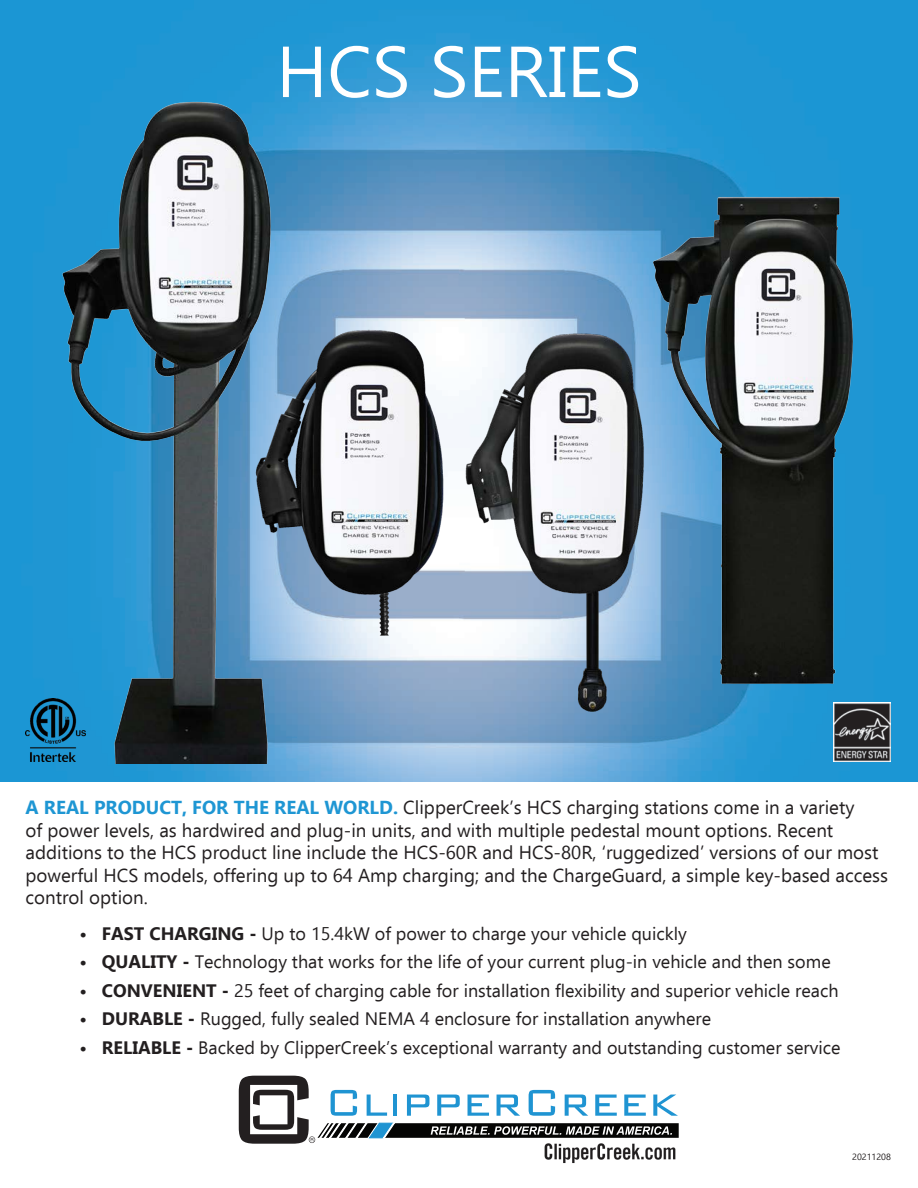
<style>
.page{position:relative;width:918px;height:1188px;background:#fff}
.page>*{position:absolute;margin:0;border:0;box-sizing:border-box;transform-origin:0 0}
.t1{font:72px "Ebrima";color:#fff}
.t2{font:18.75px/22.5px "Ebrima";color:#231f20}
.t3{font:18px "Ebrima";color:#231f20}
.t4{font:9px "Ebrima";color:#231f20}
.s1{font-weight:700;color:#1e96d3}
.s2{font-weight:700}
</style>
<div class="page">
<img style="left:0;top:0;width:918px;height:782px">
<img style="left:643px;top:182px;width:233px;height:534px">
<img style="left:54px;top:53px;width:256px;height:710px">
<img style="left:460px;top:325px;width:204px;height:392px">
<img style="left:255px;top:326px;width:193px;height:319px">
<img style="left:26px;top:698px;width:60px;height:64px">
<svg style="left:239px;top:1076px;width:440px;height:68px"></svg>
<img style="left:542px;top:1139px;width:137px;height:25px">
<img style="left:834px;top:703px;width:57px;height:58px">
<p class="t1" style="left:276px;top:18px;width:367px">HCS SERIES</p>
<p class="t2" style="left:26px;top:796px;width:864px"><span class="s1">A REAL PRODUCT, FOR THE REAL WORLD.</span> ClipperCreek’s HCS charging stations come in a variety<br>of power levels, as hardwired and plug-in units, and with multiple pedestal mount options. Recent additions to the HCS product line include the HCS-60R and HCS-80R, ‘ruggedized’ versions of our most powerful HCS models, offering up to 64 Amp charging; and the ChargeGuard, a simple key-based access control option.</p>
<p class="t3" style="left:79px;top:920px;width:609px"><span class="s2">• FAST CHARGING -</span> Up to 15.4kW of power to charge your vehicle quickly</p>
<p class="t3" style="left:79px;top:949px;width:753px"><span class="s2">• QUALITY -</span> Technology that works for the life of your current plug-in vehicle and then some</p>
<p class="t3" style="left:79px;top:977px;width:761px"><span class="s2">• CONVENIENT -</span> 25 feet of charging cable for installation flexibility and superior vehicle reach</p>
<p class="t3" style="left:79px;top:1006px;width:633px"><span class="s2">• DURABLE -</span> Rugged, fully sealed NEMA 4 enclosure for installation anywhere</p>
<p class="t3" style="left:79px;top:1034px;width:763px"><span class="s2">• RELIABLE -</span> Backed by ClipperCreek’s exceptional warranty and outstanding customer service</p>
<p class="t4" style="left:852px;top:1150px;width:40px">20211208</p>
</div>
